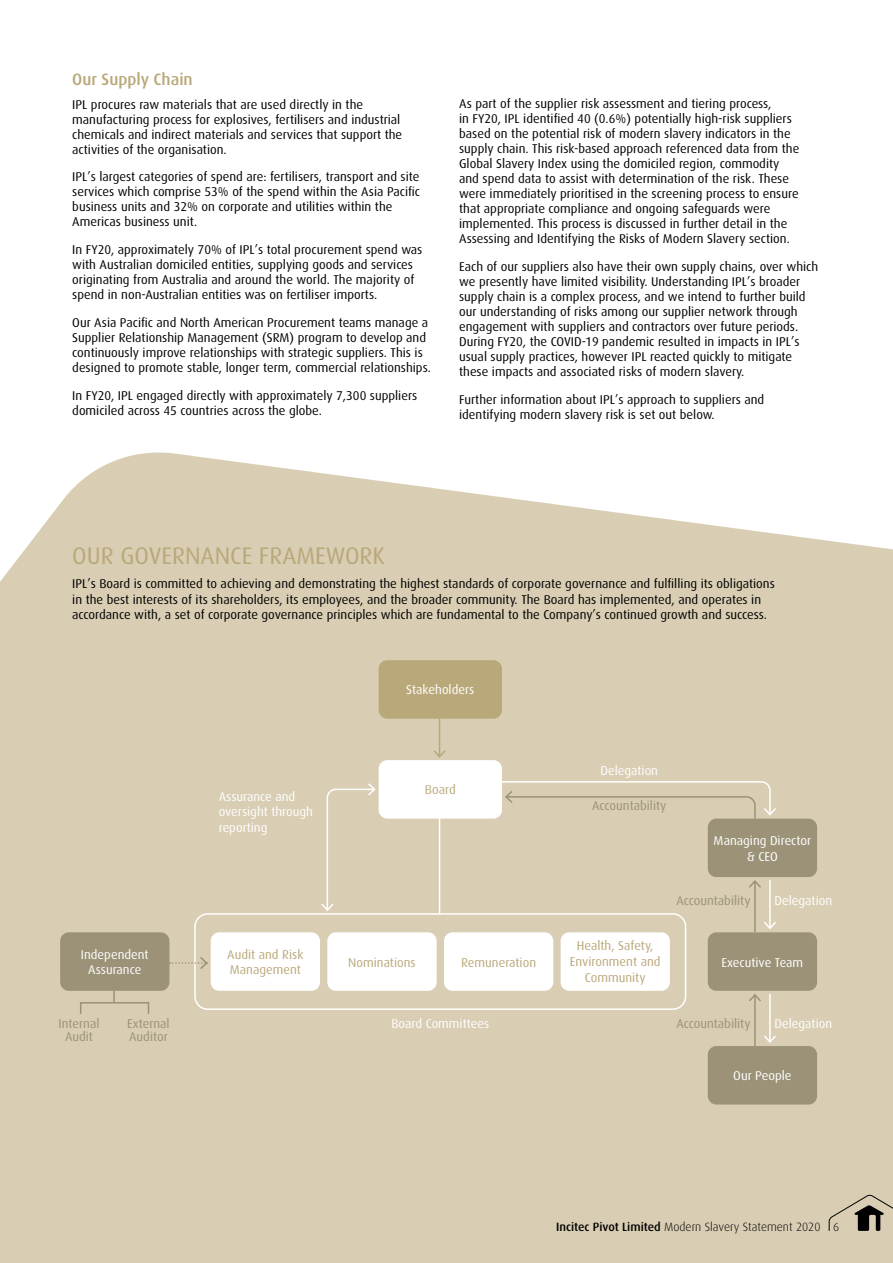
<style>
.page{position:relative;width:893px;height:1263px;background:#fff}
.page>*{position:absolute;margin:0;border:0;box-sizing:border-box;transform-origin:0 0}
.t1{font:24px "Dax";color:#b9a879}
.t2{font:500 16.5px "Dax";color:#b9a879}
.t3{font:12.75px/15px "Dax";color:#000}
.t4{font:12.75px/15.8px "Dax";color:#fff;text-align:center}
.t5{font:12.75px/15.8px "Dax";color:#b9a879}
.t6{font:12.75px/13.5px "Dax";color:#9b9278}
.t7{font:300 12px "Dax";color:#000}
.s1{font-weight:500}
</style>
<div class="page">
<div style="left:0;top:452px;width:893px;height:811px;background:#d9ceb4"></div>
<div style="left:379px;top:660px;width:123px;height:59px;background:#b9a879;border-radius:9px"></div>
<div style="left:379px;top:760px;width:123px;height:59px;background:#fff;border-radius:9px"></div>
<div style="left:211px;top:932px;width:109px;height:59px;background:#fff;border-radius:9px"></div>
<div style="left:327px;top:932px;width:110px;height:59px;background:#fff;border-radius:9px"></div>
<div style="left:444px;top:932px;width:109px;height:59px;background:#fff;border-radius:9px"></div>
<div style="left:561px;top:932px;width:109px;height:59px;background:#fff;border-radius:9px"></div>
<div style="left:708px;top:932px;width:109px;height:59px;background:#9b9278;border-radius:9px"></div>
<div style="left:708px;top:819px;width:109px;height:58px;background:#9b9278;border-radius:9px"></div>
<div style="left:708px;top:1046px;width:109px;height:58px;background:#9b9278;border-radius:9px"></div>
<div style="left:60px;top:932px;width:109px;height:59px;background:#9b9278;border-radius:9px"></div>
<div style="left:194px;top:913px;width:492px;height:97px;border:2px solid #fff;border-radius:13px"></div>
<hr style="left:439px;top:816px;width:1px;height:98px;background:#fff">
<hr style="left:439px;top:712px;width:1px;height:45px;background:#b9a879">
<svg style="left:432px;top:748px;width:15px;height:11px"></svg>
<div style="left:320px;top:782px;width:57px;height:130px;background:#d9ceb4"></div>
<svg style="left:500px;top:780px;width:278px;height:40px;background:#d7cdb4"></svg>
<hr style="left:754px;top:881px;width:2px;height:51px;background:#9b9278">
<svg style="left:747px;top:879px;width:16px;height:10px"></svg>
<hr style="left:754px;top:995px;width:2px;height:51px;background:#9b9278">
<svg style="left:747px;top:993px;width:16px;height:10px"></svg>
<hr style="left:769px;top:880px;width:2px;height:48px;background:#fff">
<svg style="left:762px;top:920px;width:16px;height:10px"></svg>
<hr style="left:769px;top:994px;width:2px;height:48px;background:#fff">
<svg style="left:762px;top:1034px;width:16px;height:10px"></svg>
<svg style="left:169px;top:955px;width:40px;height:16px"></svg>
<svg style="left:113px;top:991px;width:2px;height:11px"></svg>
<div style="left:80px;top:1002px;width:69px;height:13px;border:2px solid #9b9278"></div>
<svg style="left:829px;top:1194px;width:64px;height:37px;background:#aaa28d"></svg>
<p class="t2" style="left:72px;top:70px;width:122px">Our Supply Chain</p>
<p class="t3" style="left:72px;top:97px;width:331px">IPL procures raw materials that are used directly in the manufacturing process for explosives, fertilisers and industrial chemicals and indirect materials and services that support the activities of the organisation.</p>
<p class="t3" style="left:72px;top:169px;width:349px">IPL’s largest categories of spend are: fertilisers, transport and site services which comprise 53% of the spend within the Asia Pacific business units and 32% on corporate and utilities within the Americas business unit.</p>
<p class="t3" style="left:72px;top:242px;width:352px">In FY20, approximately 70% of IPL’s total procurement spend was with Australian domiciled entities, supplying goods and services originating from Australia and around the world. The majority of spend in non-Australian entities was on fertiliser imports.</p>
<p class="t3" style="left:72px;top:315px;width:360px">Our Asia Pacific and North American Procurement teams manage a Supplier Relationship Management (SRM) program to develop and continuously improve relationships with strategic suppliers. This is designed to promote stable, longer term, commercial relationships.</p>
<p class="t3" style="left:72px;top:388px;width:346px">In FY20, IPL engaged directly with approximately 7,300 suppliers domiciled across 45 countries across the globe.</p>
<p class="t3" style="left:459px;top:97px;width:342px">As part of the supplier risk assessment and tiering process,<br>in FY20, IPL identified 40 (0.6%) potentially high-risk suppliers based on the potential risk of modern slavery indicators in the supply chain. This risk-based approach referenced data from the Global Slavery Index using the domiciled region, commodity and spend data to assist with determination of the risk. These were immediately prioritised in the screening process to ensure that appropriate compliance and ongoing safeguards were implemented. This process is discussed in further detail in the Assessing and Identifying the Risks of Modern Slavery section.</p>
<p class="t3" style="left:459px;top:259px;width:361px">Each of our suppliers also have their own supply chains, over which we presently have limited visibility. Understanding IPL’s broader supply chain is a complex process, and we intend to further build our understanding of risks among our supplier network through engagement with suppliers and contractors over future periods.<br>During FY20, the COVID-19 pandemic resulted in impacts in IPL’s usual supply practices, however IPL reacted quickly to mitigate these impacts and associated risks of modern slavery.</p>
<p class="t3" style="left:459px;top:392px;width:307px">Further information about IPL’s approach to suppliers and identifying modern slavery risk is set out below.</p>
<h1 class="t1" style="left:72px;top:542px;width:314px">OUR GOVERNANCE FRAMEWORK</h1>
<p class="t3" style="left:72px;top:576px;width:704px;line-height:15.8px">IPL’s Board is committed to achieving and demonstrating the highest standards of corporate governance and fulfilling its obligations in the best interests of its shareholders, its employees, and the broader community. The Board has implemented, and operates in accordance with, a set of corporate governance principles which are fundamental to the Company’s continued growth and success.</p>
<p class="t4" style="left:81px;top:946px;width:69px">Independent<br>Assurance</p>
<p class="t4" style="left:219px;top:788px;width:96px;text-align:left">Assurance and oversight through reporting</p>
<p class="t4" style="left:406px;top:682px;width:70px">Stakeholders</p>
<p class="t5" style="left:425px;top:782px;width:32px">Board</p>
<p class="t5" style="left:227px;top:946px;width:78px">Audit and Risk<br>Management</p>
<p class="t5" style="left:348px;top:954px;width:69px">Nominations</p>
<p class="t5" style="left:461px;top:954px;width:77px">Remuneration</p>
<p class="t4" style="left:600px;top:763px;width:59px">Delegation</p>
<p class="t6" style="left:592px;top:799px;width:76px">Accountability</p>
<p class="t4" style="left:714px;top:833px;width:99px">Managing Director &amp; CEO</p>
<p class="t5" style="left:570px;top:938px;width:92px;text-align:center">Health, Safety,<br>Environment and<br>Community</p>
<p class="t6" style="left:676px;top:894px;width:76px">Accountability</p>
<p class="t4" style="left:775px;top:892px;width:59px">Delegation</p>
<p class="t4" style="left:722px;top:954px;width:83px">Executive Team</p>
<p class="t6" style="left:59px;top:1017px;width:42px">Internal</p>
<p class="t6" style="left:676px;top:1017px;width:76px">Accountability</p>
<p class="t6" style="left:65px;top:1030px;width:30px">Audit</p>
<p class="t6" style="left:127px;top:1017px;width:44px">External<br>Auditor</p>
<p class="t4" style="left:391px;top:1016px;width:99px">Board Committees</p>
<p class="t4" style="left:775px;top:1016px;width:59px">Delegation</p>
<p class="t4" style="left:733px;top:1068px;width:60px">Our People</p>
<p class="t7" style="left:556px;top:1220px;width:285px"><span class="s1">Incitec Pivot Limited</span> Modern Slavery Statement 2020 6</p>
</div>
